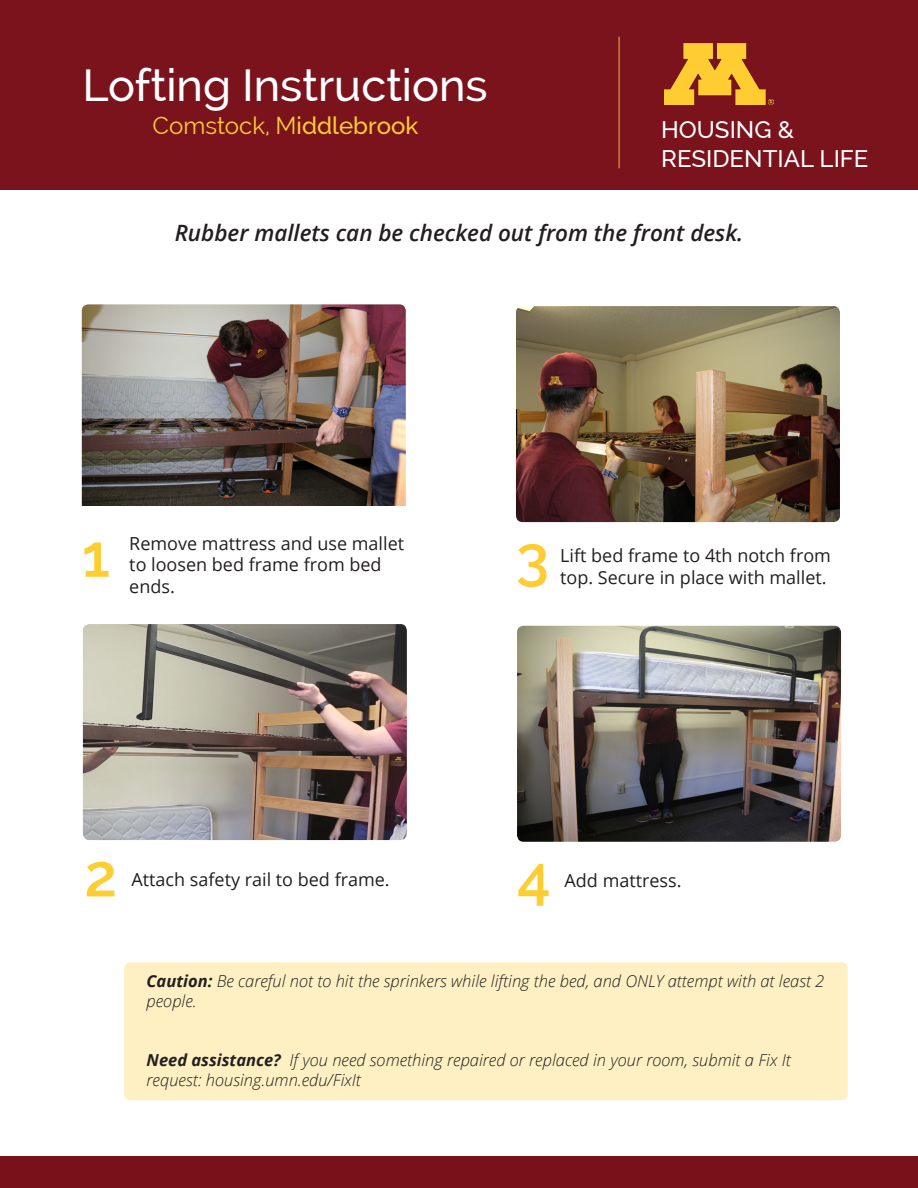
<style>
.page{position:relative;width:918px;height:1188px;background:#fff}
.page>*{position:absolute;margin:0;border:0;box-sizing:border-box;transform-origin:0 0}
.t1{font:600 60px "Raleway";color:#fecd33}
.t2{font:500 45px "Raleway";color:#fff}
.t3{font:500 24px "Raleway";color:#fff}
.t4{font:24px "Raleway";color:#fecd33}
.t5{font:italic 600 22.5px "Open Sans";color:#231f20}
.t6{font:18px/21.6px "Open Sans";color:#231f20}
.t7{font:italic 300 16.5px/19.8px "Open Sans";color:#231f20}
.s1{font-weight:500}
.s2{font-weight:700}
</style>
<div class="page">
<div style="left:0;top:0;width:918px;height:189px;background:#79111a"></div>
<img style="left:664px;top:44px;width:110px;height:60px">
<hr style="left:618px;top:37px;width:2px;height:131px;background:#fecd33">
<img style="left:516px;top:306px;width:324px;height:216px">
<img style="left:83px;top:624px;width:324px;height:216px">
<img style="left:82px;top:304px;width:324px;height:202px">
<img style="left:517px;top:626px;width:324px;height:216px">
<div style="left:124px;top:962px;width:724px;height:138px;background:#fef0c2;border-radius:6px"></div>
<div style="left:0;top:1157px;width:918px;height:31px;background:#79111a"></div>
<p class="t2" style="left:82px;top:59px;width:407px">Lofting Instructions</p>
<p class="t4" style="left:153px;top:112px;width:267px">Comstock, M<span class="s1">iddlebrook</span></p>
<p class="t3" style="left:661px;top:116px;width:135px">HOUSING &amp;</p>
<p class="t3" style="left:661px;top:145px;width:209px">RESIDENTIAL LIFE</p>
<p class="t5" style="left:175px;top:217px;width:570px">Rubber mallets can be checked out from the front desk.</p>
<p class="t1" style="left:82px;top:521px;width:30px">1</p>
<p class="t6" style="left:129px;top:532px;width:276px">Remove mattress and use mallet to loosen bed frame from bed ends.</p>
<p class="t1" style="left:516px;top:523px;width:35px">3</p>
<p class="t6" style="left:560px;top:544px;width:272px">Lift bed frame to 4th notch from top. Secure in place with mallet.</p>
<p class="t1" style="left:84px;top:841px;width:35px">2</p>
<p class="t1" style="left:517px;top:843px;width:35px">4</p>
<p class="t6" style="left:131px;top:868px;width:260px">Attach safety rail to bed frame.</p>
<p class="t6" style="left:565px;top:870px;width:118px">Add mattress.</p>
<p class="t7" style="left:147px;top:970px;width:679px"><span class="s2">Caution:</span> Be careful not to hit the sprinkers while lifting the bed, and ONLY attempt with at least 2 people.</p>
<p class="t7" style="left:147px;top:1049px;width:646px"><span class="s2">Need assistance?</span> If you need something repaired or replaced in your room, submit a Fix It request: housing.umn.edu/FixIt</p>
</div>
